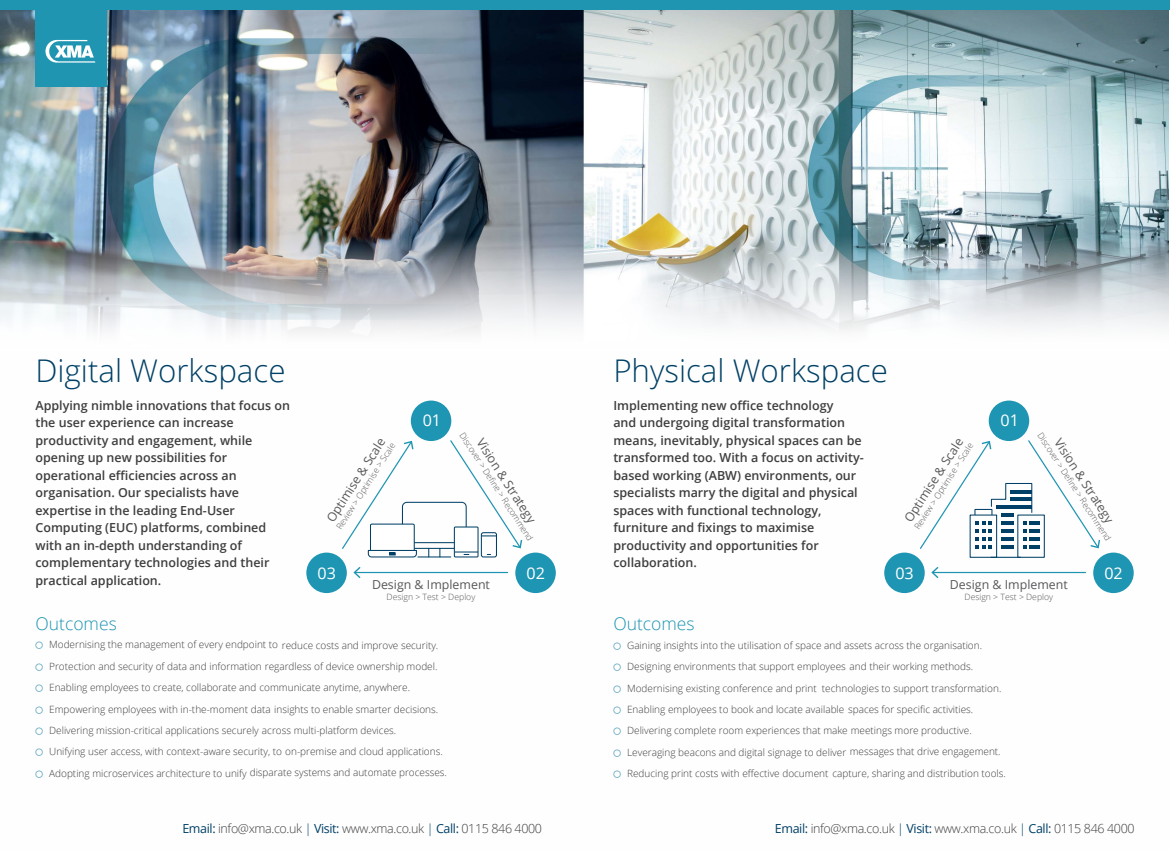
<style>
.page{position:relative;width:1170px;height:851px;background:#fff}
.page>*{position:absolute;margin:0;border:0;box-sizing:border-box;transform-origin:0 0}
.t1{font:300 31.25px "Open Sans";color:#004066}
.t2{font:300 17.5px "Open Sans";color:#1f95b2}
.t3{font:16.12px "Open Sans";color:#fff}
.t4{font:600 12.5px/17.5px "Open Sans";color:#3e3e3f}
.t5{font:300 12.5px "Open Sans";letter-spacing:-.03em;color:#3e3e3f}
.t6{font:12.38px "Open Sans";color:#57585a}
.t7{font:300 10px/21.4px "Open Sans";color:#3e3e3f}
.t8{font:300 8.62px "Open Sans";color:#57585a}
.s1{font-weight:400;color:#004066}
.s2{color:#004066}
</style>
<div class="page">
<img style="left:0;top:10px;width:1168px;height:196px">
<img style="left:0;top:206px;width:1169px;height:127px">
<div style="left:0;top:0;width:1169px;height:10px;background:#1f95b2"></div>
<div style="left:35px;top:10px;width:71px;height:77px;background:#1f95b2"></div>
<svg style="left:45px;top:40px;width:50px;height:23px"></svg>
<div style="left:402px;top:501px;width:64px;height:48px;border:1px solid #004066;border-radius:4px"></div>
<hr style="left:402px;top:542px;width:64px;height:1px;background:#004066">
<hr style="left:418px;top:556px;width:33px;height:1px;background:#004066">
<div style="left:481px;top:532px;width:16px;height:25px;border:1px solid #004066;border-radius:2px"></div>
<div style="left:454px;top:526px;width:24px;height:31px;border:1px solid #004066"></div>
<div style="left:306px;top:552px;width:41px;height:41px;background:#1e95b3;border-radius:50%"></div>
<div style="left:515px;top:552px;width:40px;height:41px;background:#1e95b3;border-radius:50%"></div>
<div style="left:411px;top:400px;width:40px;height:41px;background:#1e95b3;border-radius:50%"></div>
<svg style="left:449px;top:440px;width:73px;height:115px"></svg>
<svg style="left:342px;top:440px;width:75px;height:118px"></svg>
<hr style="left:355px;top:571px;width:152px;height:2px;background:#1e95b3">
<svg style="left:353px;top:566px;width:7px;height:12px"></svg>
<div style="left:884px;top:552px;width:40px;height:41px;background:#1e95b3;border-radius:50%"></div>
<div style="left:1093px;top:552px;width:40px;height:41px;background:#1e95b3;border-radius:50%"></div>
<div style="left:988px;top:400px;width:41px;height:41px;background:#1e95b3;border-radius:50%"></div>
<hr style="left:932px;top:571px;width:153px;height:2px;background:#1f95b2">
<svg style="left:931px;top:566px;width:7px;height:12px"></svg>
<svg style="left:920px;top:439px;width:179px;height:111px"></svg>
<hr style="left:990px;top:556px;width:30px;height:1px;background:#004066">
<p class="t1" style="left:35px;top:349px;width:251px">Digital Workspace</p>
<p class="t1" style="left:613px;top:349px;width:276px">Physical Workspace</p>
<p class="t4" style="left:35px;top:396px;width:256px">Applying nimble innovations that focus on the user experience can increase</p>
<p class="t4" style="left:35px;top:431px;width:235px">productivity and engagement, while opening up new possibilities for operational efficiencies across an organisation. Our specialists have expertise in the leading End-User Computing (EUC) platforms, combined with an in-depth understanding of complementary technologies and their practical application.</p>
<p class="t4" style="left:613px;top:396px;width:252px">Implementing new office technology<br>and undergoing digital transformation means, inevitably, physical spaces can be transformed too. With a focus on activity&shy;based working (ABW) environments, our specialists marry the digital and physical spaces with functional technology, furniture and fixings to maximise productivity and opportunities for collaboration.</p>
<p class="t3" style="left:422px;top:409px;width:20px">01</p>
<p class="t8" style="left:467px;top:430px;width:128px;rotate:57deg">Discover &gt; Defi ne &gt; Recommend</p>
<p class="t6" style="left:487px;top:435px;width:99px;rotate:57deg">Vision &amp; Strategy</p>
<p class="t6" style="left:322px;top:516px;width:99px;rotate:-57deg">Optimise &amp; Scale</p>
<p class="t8" style="left:333px;top:525px;width:102px;rotate:-57deg">Review &gt; Optimise &gt; Scale</p>
<p class="t3" style="left:317px;top:562px;width:20px">03</p>
<p class="t3" style="left:526px;top:562px;width:20px">02</p>
<p class="t6" style="left:372px;top:576px;width:119px">Design &amp; Implement</p>
<p class="t8" style="left:386px;top:590px;width:90px">Design &gt; Test &gt; Deploy</p>
<p class="t6" style="left:900px;top:516px;width:99px;rotate:-57deg">Optimise &amp; Scale</p>
<p class="t8" style="left:911px;top:525px;width:102px;rotate:-57deg">Review &gt; Optimise &gt; Scale</p>
<p class="t3" style="left:1000px;top:409px;width:20px">01</p>
<p class="t8" style="left:1044px;top:430px;width:128px;rotate:57deg">Discover &gt; Defi ne &gt; Recommend</p>
<p class="t6" style="left:1064px;top:435px;width:99px;rotate:57deg">Vision &amp; Strategy</p>
<p class="t3" style="left:895px;top:562px;width:20px">03</p>
<p class="t3" style="left:1104px;top:562px;width:20px">02</p>
<p class="t6" style="left:949px;top:576px;width:119px">Design &amp; Implement</p>
<p class="t8" style="left:964px;top:590px;width:90px">Design &gt; Test &gt; Deploy</p>
<p class="t2" style="left:35px;top:611px;width:83px">Outcomes</p>
<p class="t2" style="left:613px;top:611px;width:83px">Outcomes</p>
<p class="t7" style="left:627px;top:634px;width:356px">Gaining insights into the utilisation of space and assets across the organisation.</p>
<p class="t7" style="left:627px;top:655px;width:347px">Designing environments that support employees and their working methods.</p>
<p class="t7" style="left:627px;top:677px;width:376px">Modernising existing conference and print technologies to support transformation.</p>
<p class="t7" style="left:627px;top:698px;width:348px">Enabling employees to book and locate available spaces for specific activities.</p>
<p class="t7" style="left:627px;top:719px;width:346px">Delivering complete room experiences that make meetings more productive.</p>
<p class="t7" style="left:627px;top:740px;width:375px">Leveraging beacons and digital signage to deliver messages that drive engagement.</p>
<p class="t7" style="left:627px;top:762px;width:380px">Reducing print costs with effective document capture, sharing and distribution tools.</p>
<p class="t7" style="left:49px;top:633px;width:399px">Modernising the management of every endpoint to reduce costs and improve security.<br>Protection and security of data and information regardless of device ownership model.<br>Enabling employees to create, collaborate and communicate anytime, anywhere.<br>Empowering employees with in-the-moment data insights to enable smarter decisions.<br>Delivering mission-critical applications securely across multi-platform devices.<br>Unifying user access, with context-aware security, to on-premise and cloud applications.<br>Adopting microservices architecture to unify disparate systems and automate processes.</p>
<p class="t5" style="left:182px;top:819px;width:361px"><span class="s1">Email:</span> info@xma.co.uk <span class="s2">|</span> <span class="s1">Visit:</span> www.xma.co.uk <span class="s2">|</span> <span class="s1">Call:</span> 0115 846 4000</p>
<p class="t5" style="left:774px;top:819px;width:361px"><span class="s1">Email:</span> info@xma.co.uk <span class="s2">|</span> <span class="s1">Visit:</span> www.xma.co.uk <span class="s2">|</span> <span class="s1">Call:</span> 0115 846 4000</p>
</div>
